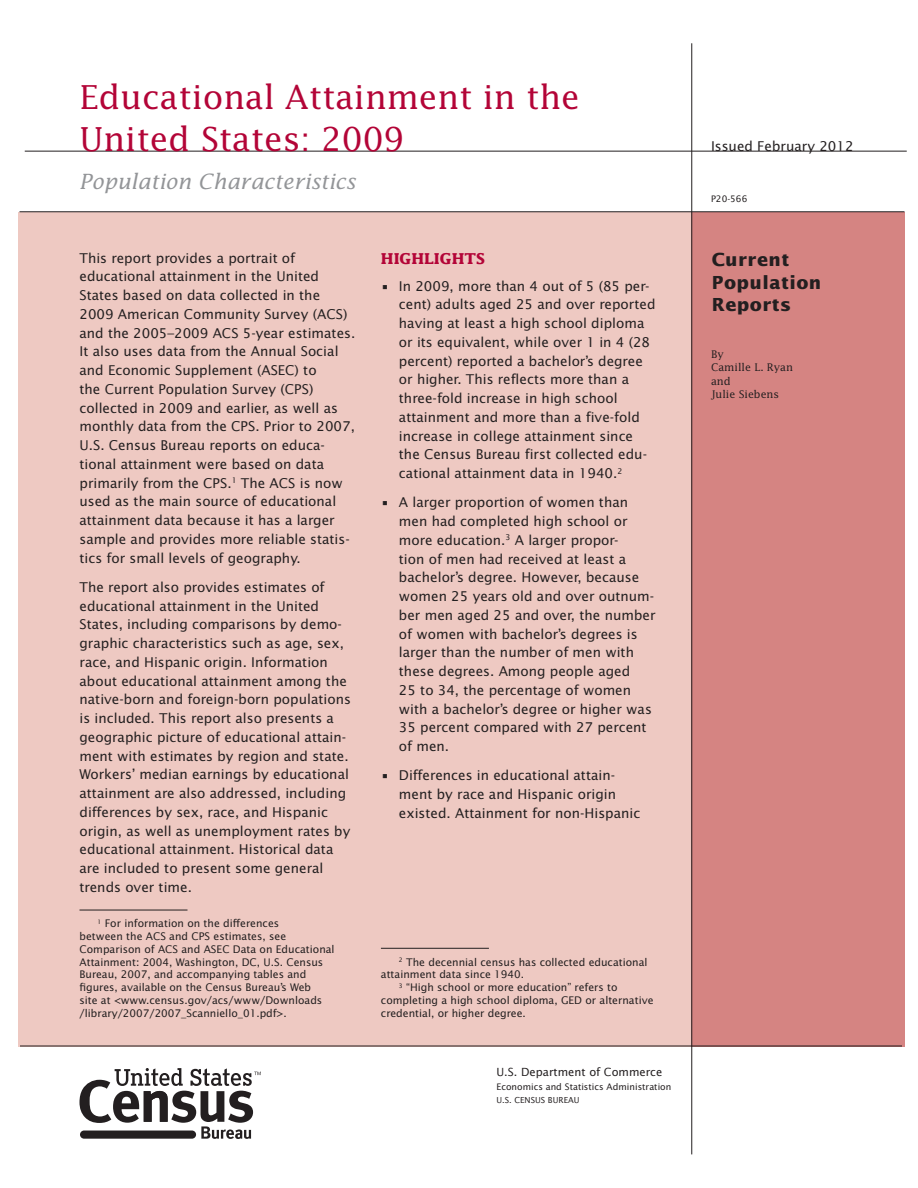
<style>
.page{position:relative;width:918px;height:1188px;background:#fff}
.page>*{position:absolute;margin:0;border:0;box-sizing:border-box;transform-origin:0 0}
.t1{font:33px/42px "Lucida";color:#b30437}
.t2{font:italic 21px "Lucida";color:#939598}
.t3{font:700 18px/22.5px "Lucida Sans";letter-spacing:.025em;color:#231f20}
.subhead1{font:700 15px "Lucida";color:#b30437}
.body_text{font:13.5px/18.8px "Lucida Sans";color:#231f20}
.t4{font:11.25px "Lucida Sans";color:#231f20}
.footnote{font:10.5px/12.8px "Lucida Sans";color:#231f20}
.P{font:10.5px "Lucida Sans";color:#231f20}
.t5{font:10.5px/13.5px "Lucida";color:#231f20}
.t6{font:9px "Lucida Sans";color:#231f20}
.t7{font:8.25px "Lucida Sans";color:#231f20}
</style>
<div class="page">
<div style="left:18px;top:212px;width:684px;height:834px;background:#eec9c2"></div>
<div style="left:691px;top:212px;width:213px;height:834px;background:#d58482"></div>
<hr style="left:20px;top:1046px;width:882px;height:1px;background:#231f20">
<hr style="left:20px;top:211px;width:884px;height:1px;background:#231f20">
<hr style="left:692px;top:43px;width:1px;height:1111px;background:#231f20">
<hr style="left:25px;top:151px;width:882px;height:1px;background:#231f20">
<hr style="left:80px;top:910px;width:108px;height:1px;background:#231f20">
<hr style="left:381px;top:948px;width:108px;height:1px;background:#231f20">
<svg style="left:80px;top:1068px;width:181px;height:71px"></svg>
<p class="t1" style="left:80px;top:75px;width:502px">Educational Attainment in the<br>United States: 2009</p>
<p class="t2" style="left:80px;top:169px;width:277px">Population Characteristics</p>
<p class="body_text" style="left:79px;top:249px;width:277px">This report provides a portrait of educational attainment in the United States based on data collected in the 2009 American Community Survey (ACS) and the 2005–2009 ACS 5-year estimates.<br>It also uses data from the Annual Social and Economic Supplement (ASEC) to<br>the Current Population Survey (CPS) collected in 2009 and earlier, as well as monthly data from the CPS. Prior to 2007, U.S. Census Bureau reports on educa&shy;tional attainment were based on data primarily from the CPS.<sup>1</sup> The ACS is now used as the main source of educational attainment data because it has a larger sample and provides more reliable statis&shy;tics for small levels of geography.</p>
<p class="body_text" style="left:79px;top:578px;width:273px">The report also provides estimates of educational attainment in the United States, including comparisons by demo&shy;graphic characteristics such as age, sex, race, and Hispanic origin. Information about educational attainment among the native-born and foreign-born populations is included. This report also presents a geographic picture of educational attain&shy;ment with estimates by region and state.<br>Workers’ median earnings by educational attainment are also addressed, including differences by sex, race, and Hispanic origin, as well as unemployment rates by educational attainment. Historical data are included to present some general trends over time.</p>
<p class="footnote" style="left:80px;top:917px;width:257px;text-indent:18px"><sup>1</sup> For information on the differences<br>between the ACS and CPS estimates, see Comparison of ACS and ASEC Data on Educational Attainment: 2004, Washington, DC, U.S. Census Bureau, 2007, and accompanying tables and figures, available on the Census Bureau’s Web<br>site at &lt;www.census.gov/acs/www/Downloads</p>
<p class="P" style="left:80px;top:1007px;width:209px">/library/2007/2007_Scanniello_01.pdf&gt;.</p>
<p class="subhead1" style="left:381px;top:250px;width:105px">HIGHLIGHTS</p>
<p class="body_text" style="left:399px;top:277px;width:258px;text-indent:-18px">• In 2009, more than 4 out of 5 (85 per&shy;cent) adults aged 25 and over reported having at least a high school diploma or its equivalent, while over 1 in 4 (28 percent) reported a bachelor’s degree or higher. This reflects more than a three-fold increase in high school attainment and more than a five-fold increase in college attainment since the Census Bureau first collected edu&shy;cational attainment data in 1940.<sup>2</sup></p>
<p class="body_text" style="left:399px;top:493px;width:258px;text-indent:-18px">• A larger proportion of women than men had completed high school or more education.<sup>3</sup> A larger propor-<br>tion of men had received at least a bachelor’s degree. However, because women 25 years old and over outnum&shy;ber men aged 25 and over, the number of women with bachelor’s degrees is larger than the number of men with these degrees. Among people aged<br>25 to 34, the percentage of women with a bachelor’s degree or higher was<br>35 percent compared with 27 percent of men.</p>
<p class="body_text" style="left:399px;top:766px;width:243px;text-indent:-18px">• Differences in educational attain&shy;ment by race and Hispanic origin existed. Attainment for non-Hispanic</p>
<p class="footnote" style="left:381px;top:956px;width:268px;text-indent:18px"><sup>2</sup> The decennial census has collected educational attainment data since 1940.</p>
<p class="footnote" style="left:381px;top:981px;width:274px;text-indent:18px"><sup>3</sup> “High school or more education” refers to completing a high school diploma, GED or alternative credential, or higher degree.</p>
<p class="t4" style="left:496px;top:1066px;width:167px">U.S. Department of Commerce</p>
<p class="t6" style="left:496px;top:1082px;width:176px">Economics and Statistics Administration</p>
<p class="t7" style="left:496px;top:1096px;width:85px">U.S. CENSUS BUREAU</p>
<p class="body_text" style="left:711px;top:137px;width:144px">Issued February 2012</p>
<p class="t6" style="left:711px;top:194px;width:38px">P20-566</p>
<p class="t3" style="left:712px;top:249px;width:111px">Current<br>Population<br>Reports</p>
<p class="t5" style="left:711px;top:347px;width:84px">By<br>Camille L. Ryan</p>
<p class="t5" style="left:711px;top:374px;width:21px">and</p>
<p class="t5" style="left:711px;top:388px;width:70px">Julie Siebens</p>
</div>
